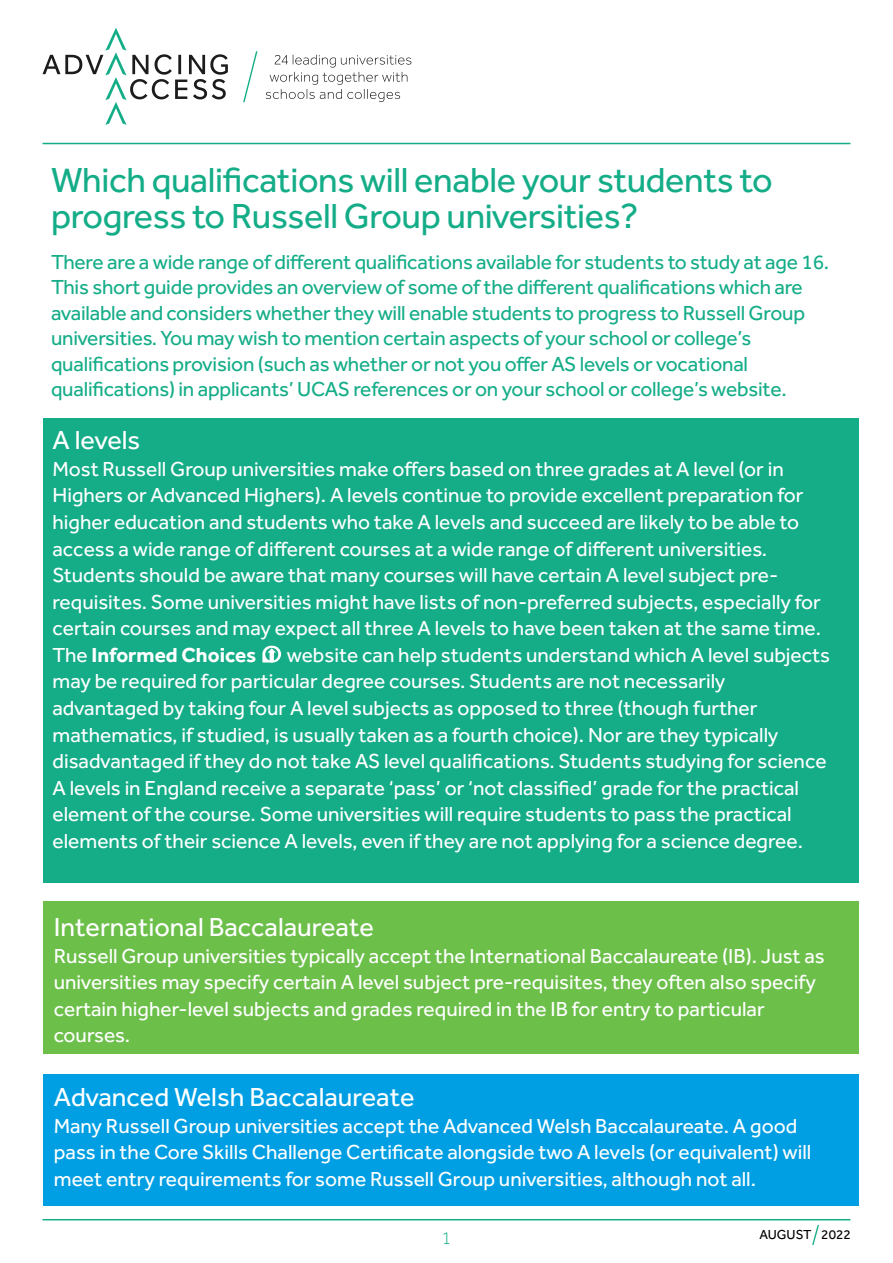
<style>
.page{position:relative;width:893px;height:1263px;background:#fff}
.page>*{position:absolute;margin:0;border:0;box-sizing:border-box;transform-origin:0 0}
.t1{font:36px/36px "Effra";letter-spacing:-.01em;color:#14ad88}
.t2{font:27px "Effra";color:#fff}
.t3{font:21px/26.5px "Effra";color:#fff}
.t4{font:21px/25.5px "Effra";letter-spacing:-.01em;color:#14ad88}
.t5{font:300 18px "Effra";color:#14ad88}
.t6{font:13.5px "Effra";color:#000}
.s1{font-weight:700}
</style>
<div class="page">
<svg style="left:43px;top:28px;width:368px;height:97px"></svg>
<hr style="left:43px;top:143px;width:807px;height:1px;background:#14ad88">
<div style="left:43px;top:1074px;width:815px;height:132px;background:#009fe3"></div>
<hr style="left:43px;top:1219px;width:807px;height:1px;background:#14ad88">
<div style="left:43px;top:901px;width:815px;height:153px;background:#6cc04a"></div>
<svg style="left:812px;top:1225px;width:7px;height:20px"></svg>
<div style="left:43px;top:418px;width:815px;height:465px;background:#14ad88"></div>
<svg style="left:264px;top:646px;width:17px;height:16px"></svg>
<svg style="left:262px;top:646px;width:17px;height:16px"></svg>
<h1 class="t1" style="left:51px;top:166px;width:723px">Which qualifications will enable your students to progress to Russell Group universities?</h1>
<p class="t4" style="left:51px;top:251px;width:780px">There are a wide range of different qualifications available for students to study at age 16.<br>This short guide provides an overview of some of the different qualifications which are available and considers whether they will enable students to progress to Russell Group universities. You may wish to mention certain aspects of your school or college’s qualifications provision (such as whether or not you offer AS levels or vocational qualifications) in applicants’ UCAS references or on your school or college’s website.</p>
<p class="t2" style="left:52px;top:431px;width:89px">A levels</p>
<p class="t3" style="left:52px;top:458px;width:770px">Most Russell Group universities make offers based on three grades at A level (or in Highers or Advanced Highers). A levels continue to provide excellent preparation for higher education and students who take A levels and succeed are likely to be able to access a wide range of different courses at a wide range of different universities.<br>Students should be aware that many courses will have certain A level subject pre&shy;requisites. Some universities might have lists of non-preferred subjects, especially for certain courses and may expect all three A levels to have been taken at the same time.<br>The <span class="s1">Informed Choices</span></p>
<p class="t3" style="left:52px;top:644px;width:779px;text-indent:234px">website can help students understand which A level subjects may be required for particular degree courses. Students are not necessarily advantaged by taking four A level subjects as opposed to three (though further mathematics, if studied, is usually taken as a fourth choice). Nor are they typically disadvantaged if they do not take AS level qualifications. Students studying for science A levels in England receive a separate ‘pass’ or ‘not classified’ grade for the practical element of the course. Some universities will require students to pass the practical elements of their science A levels, even if they are not applying for a science degree.</p>
<p class="t2" style="left:54px;top:918px;width:322px">International Baccalaureate</p>
<p class="t3" style="left:54px;top:944px;width:772px">Russell Group universities typically accept the International Baccalaureate (IB). Just as universities may specify certain A level subject pre-requisites, they often also specify certain higher-level subjects and grades required in the IB for entry to particular courses.</p>
<p class="t2" style="left:54px;top:1088px;width:362px">Advanced Welsh Baccalaureate</p>
<p class="t3" style="left:54px;top:1114px;width:759px">Many Russell Group universities accept the Advanced Welsh Baccalaureate. A good pass in the Core Skills Challenge Certificate alongside two A levels (or equivalent) will meet entry requirements for some Russell Group universities, although not all.</p>
<p class="t5" style="left:442px;top:1232px;width:11px">1</p>
<p class="t6" style="left:759px;top:1230px;width:93px">AUGUST 2022</p>
</div>
